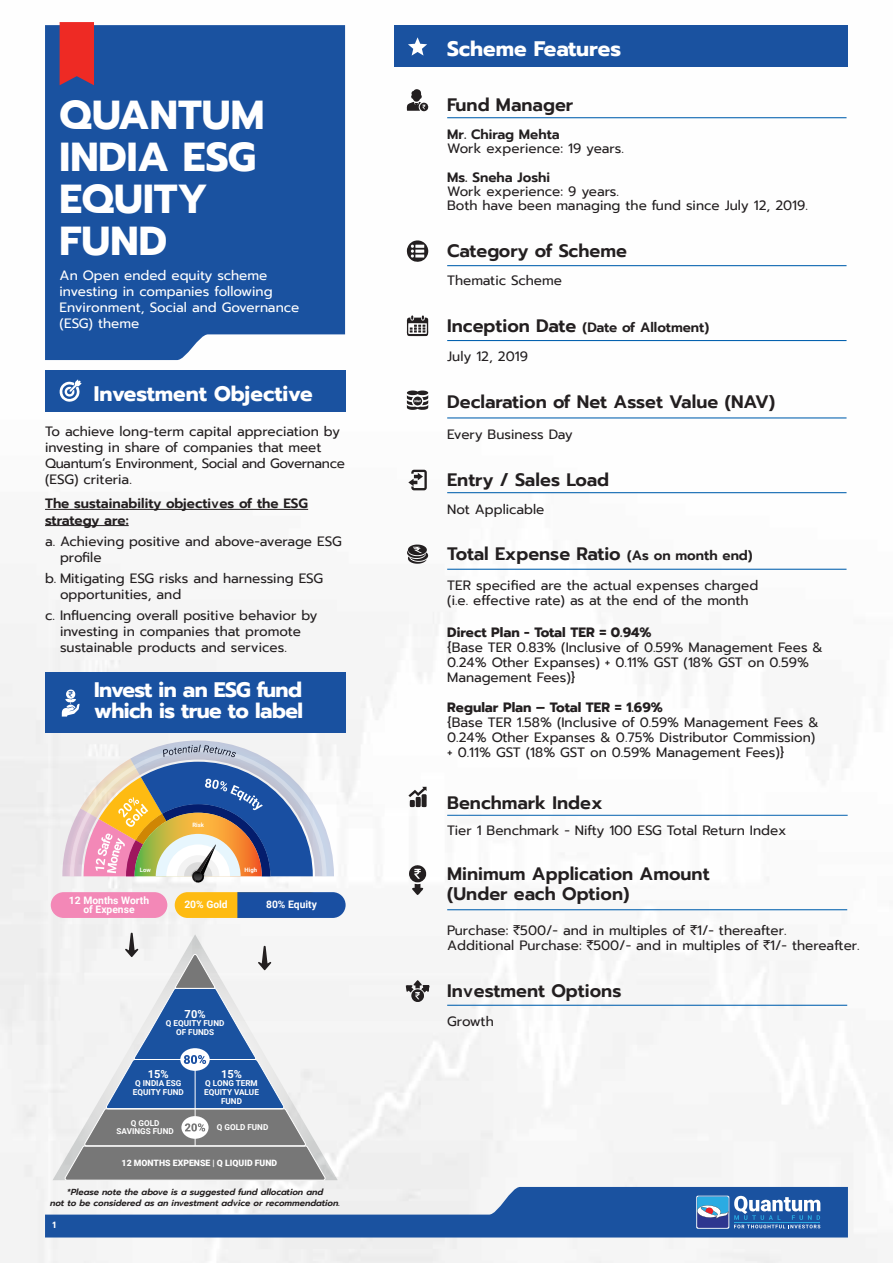
<style>
.page{position:relative;width:893px;height:1263px;background:#fff}
.page>*{position:absolute;margin:0;border:0;box-sizing:border-box;transform-origin:0 0}
.t1{font:700 40.35px/41.8px "Prompt";color:#fff}
.t2{font:700 21px/21px "Prompt";letter-spacing:-.025em;color:#fff}
.t3{font:700 21px "Prompt";color:#fff}
.t4{font:600 18px/20.4px "Prompt";color:#231f20}
.t5{font:13.5px/16.2px "Prompt";color:#231f20}
.t6{font:600 13.5px/28.8px "Prompt";color:#231f20}
.t7{font:13.5px/16.2px "Prompt";color:#fff}
.t8{font:700 13.5px "Prompt";color:#231f20}
.t9{font:700 11.1px "Roboto";color:#fff}
.t10{font:700 10.35px/9.8px "Roboto";color:#fff;text-align:center}
.t11{font:600 9px "Prompt";color:#fff}
.t12{font:italic 600 8.7px/10.5px "Prompt";color:#231f20;text-align:center}
.t13{font:900 8.7px "Roboto";color:#fff}
.t14{font:700 8.1px/8.7px "Roboto";color:#fff;text-align:center}
.t15{font:700 6px "Roboto";color:#fff}
.s1{font-size:18px}
.s2{font-weight:400}
.s3{font-size:13.5px}
.s4{font-family:"Rupee Foradian"}
</style>
<div class="page">
<img style="left:0;top:22px;width:890px;height:1241px">
<div style="left:394px;top:26px;width:454px;height:41px;background:#1a52a0"></div>
<svg style="left:407px;top:89px;width:23px;height:22px"></svg>
<hr style="left:447px;top:117px;width:399px;height:1px;background:#0562af">
<svg style="left:407px;top:240px;width:21px;height:23px"></svg>
<hr style="left:447px;top:265px;width:399px;height:1px;background:#0562af">
<svg style="left:406px;top:315px;width:23px;height:21px"></svg>
<hr style="left:447px;top:340px;width:399px;height:1px;background:#0562af">
<svg style="left:407px;top:390px;width:21px;height:20px"></svg>
<hr style="left:447px;top:417px;width:399px;height:1px;background:#0562af">
<svg style="left:408px;top:470px;width:19px;height:20px"></svg>
<hr style="left:447px;top:492px;width:399px;height:1px;background:#0562af">
<svg style="left:407px;top:544px;width:21px;height:20px"></svg>
<hr style="left:447px;top:569px;width:399px;height:1px;background:#0562af">
<svg style="left:408px;top:37px;width:19px;height:19px"></svg>
<svg style="left:408px;top:787px;width:19px;height:20px"></svg>
<hr style="left:447px;top:815px;width:401px;height:1px;background:#0562af">
<svg style="left:409px;top:862px;width:17px;height:34px"></svg>
<hr style="left:447px;top:909px;width:400px;height:1px;background:#0562af">
<div style="left:45px;top:370px;width:300px;height:41px;background:#1a52a0"></div>
<svg style="left:59px;top:379px;width:23px;height:23px"></svg>
<svg style="left:405px;top:979px;width:25px;height:23px"></svg>
<hr style="left:447px;top:1005px;width:400px;height:1px;background:#0562af">
<div style="left:45px;top:25px;width:300px;height:335px;background:#1a52a0"></div>
<svg style="left:60px;top:22px;width:34px;height:63px;background:#df2c2c"></svg>
<hr style="left:45px;top:509px;width:263px;height:1px;background:#231f20">
<hr style="left:45px;top:525px;width:84px;height:1px;background:#231f20">
<svg style="left:45px;top:1187px;width:803px;height:50px"></svg>
<div style="left:45px;top:673px;width:300px;height:60px;background:#1951a0"></div>
<div style="left:53px;top:934px;width:285px;height:246px;background:#f3f3f3"></div>
<div style="left:51px;top:892px;width:116px;height:26px;background:#f388b7;border-radius:13px"></div>
<div style="left:175px;top:892px;width:147px;height:26px;background:#febb12;border-radius:13px"></div>
<svg style="left:237px;top:892px;width:109px;height:26px;background:#2155a3"></svg>
<svg style="left:62px;top:740px;width:272px;height:143px"></svg>
<svg style="left:62px;top:689px;width:18px;height:27px"></svg>
<svg style="left:65px;top:933px;width:261px;height:247px"></svg>
<h1 class="t1" style="left:60px;top:94px;width:206px">QUANTUM<br>INDIA ESG<br>EQUITY<br>FUND</h1>
<p class="t7" style="left:60px;top:267px;width:241px">An Open ended equity scheme investing in companies following<br>Environment, Social and Governance (ESG) theme</p>
<h2 class="t3" style="left:94px;top:378px;width:220px">Investment Objective</h2>
<p class="t5" style="left:45px;top:423px;width:301px">To achieve long-term capital appreciation by investing in share of companies that meet Quantum’s Environment, Social and Governance (ESG) criteria.</p>
<p class="t6" style="left:45px;top:496px;width:265px;line-height:16.2px">The sustainability objectives of the ESG strategy are:</p>
<p class="t5" style="left:60px;top:533px;width:283px;text-indent:-15px">a. Achieving positive and above-average ESG profile</p>
<p class="t5" style="left:60px;top:570px;width:265px;text-indent:-15px">b. Mitigating ESG risks and harnessing ESG opportunities, and</p>
<p class="t5" style="left:60px;top:607px;width:259px;text-indent:-15px">c. Influencing overall positive behavior by investing in companies that promote sustainable products and services.</p>
<h2 class="t2" style="left:94px;top:679px;width:211px">Invest in an ESG fund which is true to label</h2>
<p class="t15" style="left:192px;top:820px;width:13px">Risk</p>
<p class="t15" style="left:140px;top:866px;width:12px">Low</p>
<p class="t15" style="left:245px;top:866px;width:14px">High</p>
<p class="t10" style="left:69px;top:895px;width:82px">12 Months Worth of Expense</p>
<p class="t10" style="left:184px;top:899px;width:45px">20% Gold</p>
<p class="t10" style="left:266px;top:899px;width:52px">80% Equity</p>
<p class="t9" style="left:185px;top:1006px;width:22px">70%</p>
<p class="t14" style="left:166px;top:1018px;width:60px">Q EQUITY FUND<br>OF FUNDS</p>
<p class="t9" style="left:148px;top:1066px;width:22px">15%</p>
<p class="t9" style="left:221px;top:1066px;width:22px">15%</p>
<p class="t14" style="left:204px;top:1078px;width:56px">Q LONG TERM<br>EQUITY VALUE<br>FUND</p>
<p class="t14" style="left:133px;top:1078px;width:52px;text-align:left">Q INDIA ESG<br>EQUITY FUND</p>
<p class="t14" style="left:117px;top:1118px;width:59px">Q GOLD<br>SAVINGS FUND</p>
<p class="t13" style="left:122px;top:1156px;width:157px">12 MONTHS EXPENSE | Q LIQUID FUND</p>
<p class="t14" style="left:217px;top:1122px;width:53px">Q GOLD FUND</p>
<p class="t12" style="left:50px;top:1187px;width:291px">*Please note the above is a suggested fund allocation and<br>not to be considered as an investment advice or recommendation.</p>
<p class="t11" style="left:53px;top:1218px;width:5px">1</p>
<h2 class="t3" style="left:447px;top:32px;width:176px">Scheme Features</h2>
<h3 class="t4" style="left:447px;top:94px;width:128px">Fund Manager</h3>
<p class="t6" style="left:447px;top:120px;width:114px">Mr. Chirag Mehta</p>
<p class="t5" style="left:447px;top:140px;width:178px">Work experience: 19 years.</p>
<p class="t6" style="left:447px;top:163px;width:104px">Ms. Sneha Joshi</p>
<p class="t5" style="left:447px;top:184px;width:362px;line-height:14.4px">Work experience: 9 years.<br>Both have been managing the fund since July 12, 2019.</p>
<h3 class="t4" style="left:447px;top:241px;width:181px">Category of Scheme</h3>
<p class="t5" style="left:447px;top:272px;width:116px">Thematic Scheme</p>
<p class="t6" style="left:447px;top:313px;width:264px"><span class="s1">Inception Date</span> (Date of Allotment)<br><span class="s2">July 12, 2019</span></p>
<h3 class="t4" style="left:447px;top:391px;width:329px">Declaration of Net Asset Value (NAV)</h3>
<p class="t5" style="left:447px;top:427px;width:127px">Every Business Day</p>
<h3 class="t4" style="left:447px;top:470px;width:163px">Entry / Sales Load</h3>
<p class="t5" style="left:447px;top:501px;width:99px">Not Applicable</p>
<h3 class="t4" style="left:447px;top:544px;width:307px">Total Expense Ratio <span class="s3">(As on month end)</span></h3>
<p class="t5" style="left:447px;top:577px;width:313px;line-height:15px">TER specified are the actual expenses charged (i.e. effective rate) as at the end of the month</p>
<p class="t8" style="left:447px;top:622px;width:206px">Direct Plan - Total TER = 0.94%</p>
<p class="t5" style="left:447px;top:639px;width:377px;line-height:15px">{Base TER 0.83% (Inclusive of 0.59% Management Fees &amp;<br>0.24% Other Expanses) + 0.11% GST (18% GST on 0.59%<br>Management Fees)}</p>
<p class="t8" style="left:447px;top:697px;width:217px">Regular Plan – Total TER = 1.69%</p>
<p class="t5" style="left:447px;top:714px;width:373px;line-height:15px">{Base TER 1.58% (Inclusive of 0.59% Management Fees &amp;<br>0.24% Other Expanses &amp; 0.75% Distributor Commission) + 0.11% GST (18% GST on 0.59% Management Fees)}</p>
<h3 class="t4" style="left:447px;top:792px;width:157px">Benchmark Index</h3>
<p class="t5" style="left:447px;top:822px;width:341px">Tier 1 Benchmark - Nifty 100 ESG Total Return Index</p>
<h3 class="t4" style="left:447px;top:863px;width:264px">Minimum Application Amount (Under each Option)</h3>
<p class="t5" style="left:447px;top:922px;width:414px;line-height:15px">Purchase: <span class="s4">`</span>500/- and in multiples of <span class="s4">`</span>1/- thereafter.<br>Additional Purchase: <span class="s4">`</span>500/- and in multiples of <span class="s4">`</span>1/- thereafter.</p>
<h3 class="t4" style="left:447px;top:980px;width:176px">Investment Options</h3>
<p class="t5" style="left:447px;top:1013px;width:48px">Growth</p>
</div>
